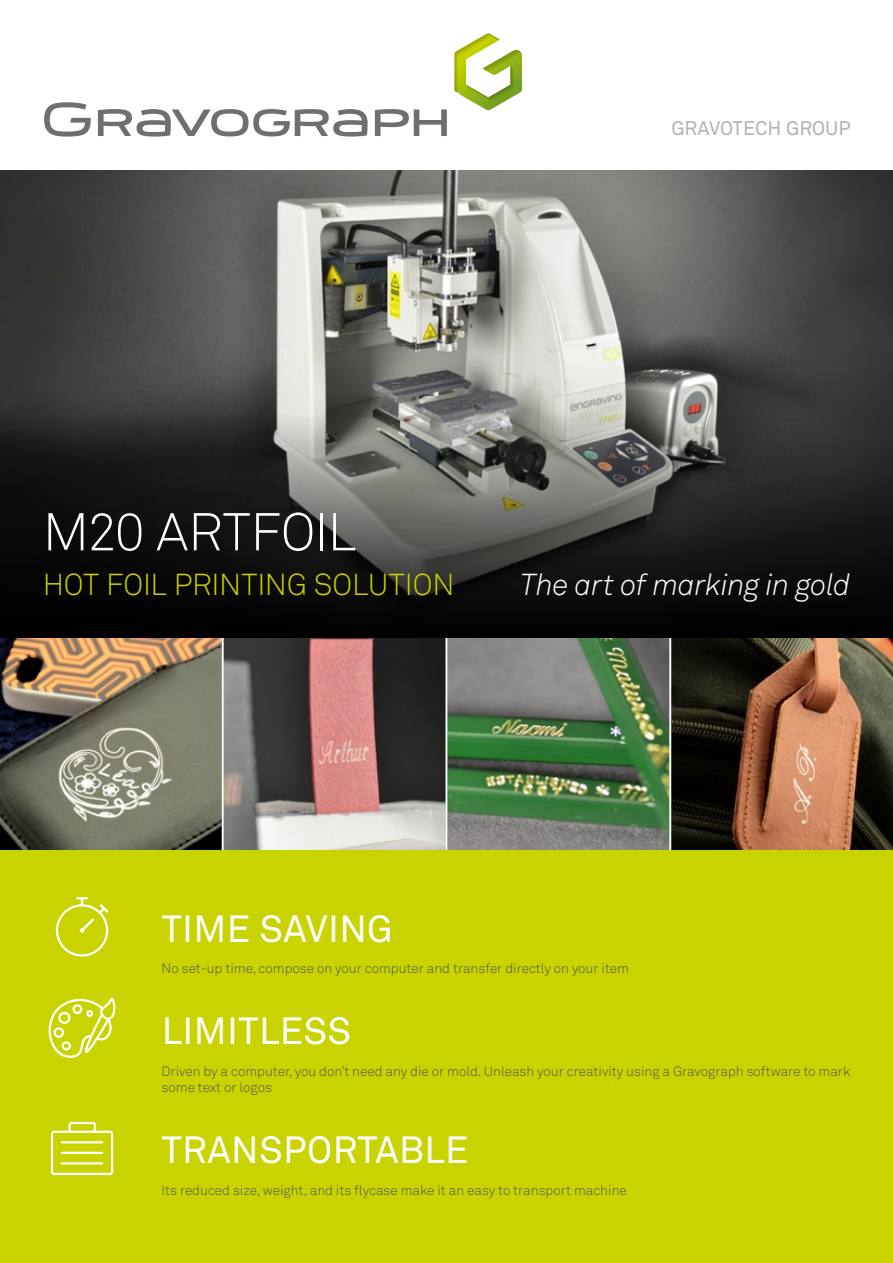
<style>
.page{position:relative;width:893px;height:1263px;background:#fff}
.page>*{position:absolute;margin:0;border:0;box-sizing:border-box;transform-origin:0 0}
.t1{font:300 52.5px "Akkurat Std";letter-spacing:-.005em;color:#fff}
.t2{font:37.5px "Akkurat Std";letter-spacing:.01em;color:#fff}
.t3{font:300 30px "Akkurat Std";letter-spacing:-.005em;color:#c8d300}
.t4{font:italic 300 30px "Akkurat Std";letter-spacing:-.015em;color:#fff}
.t5{font:19.5px "Akkurat Std";color:#b3b2b2}
.t6{font:300 13.5px/16.5px "Akkurat Std";color:#575756}
</style>
<div class="page">
<svg style="left:455px;top:34px;width:67px;height:76px"></svg>
<svg style="left:375px;top:109px;width:72px;height:27px"></svg>
<svg style="left:44px;top:102px;width:47px;height:35px"></svg>
<svg style="left:98px;top:109px;width:270px;height:28px"></svg>
<img style="left:0;top:170px;width:893px;height:244px">
<img style="left:0;top:638px;width:222px;height:212px">
<img style="left:224px;top:638px;width:221px;height:212px">
<img style="left:448px;top:638px;width:221px;height:212px">
<img style="left:671px;top:638px;width:222px;height:212px">
<div style="left:0;top:850px;width:893px;height:413px;background:#c8d300"></div>
<svg style="left:0;top:414px;width:893px;height:224px;background:#2d2d2c"></svg>
<svg style="left:48px;top:997px;width:68px;height:61px"></svg>
<svg style="left:51px;top:1122px;width:62px;height:53px"></svg>
<hr style="left:61px;top:1162px;width:42px;height:2px;background:#fff">
<hr style="left:61px;top:1152px;width:42px;height:2px;background:#fff">
<hr style="left:61px;top:1141px;width:42px;height:2px;background:#fff">
<svg style="left:56px;top:897px;width:52px;height:60px"></svg>
<h3 class="t5" style="left:671px;top:117px;width:181px">GRAVOTECH GROUP</h3>
<h1 class="t1" style="left:43px;top:501px;width:315px">M20 ARTFOIL</h1>
<h3 class="t3" style="left:43px;top:567px;width:413px">HOT FOIL PRINTING SOLUTION</h3>
<h3 class="t4" style="left:520px;top:567px;width:332px">The art of marking in gold</h3>
<h2 class="t2" style="left:162px;top:907px;width:232px">TIME SAVING</h2>
<p class="t6" style="left:162px;top:960px;width:469px">No set-up time, compose on your computer and transfer directly on your item</p>
<h2 class="t2" style="left:162px;top:1009px;width:191px">LIMITLESS</h2>
<p class="t6" style="left:162px;top:1062px;width:690px">Driven by a computer, you don’t need any die or mold. Unleash your creativity using a Gravograph software to mark some text or logos</p>
<h2 class="t2" style="left:162px;top:1128px;width:308px">TRANSPORTABLE</h2>
<p class="t6" style="left:162px;top:1182px;width:467px">Its reduced size, weight, and its flycase make it an easy to transport machine</p>
</div>
